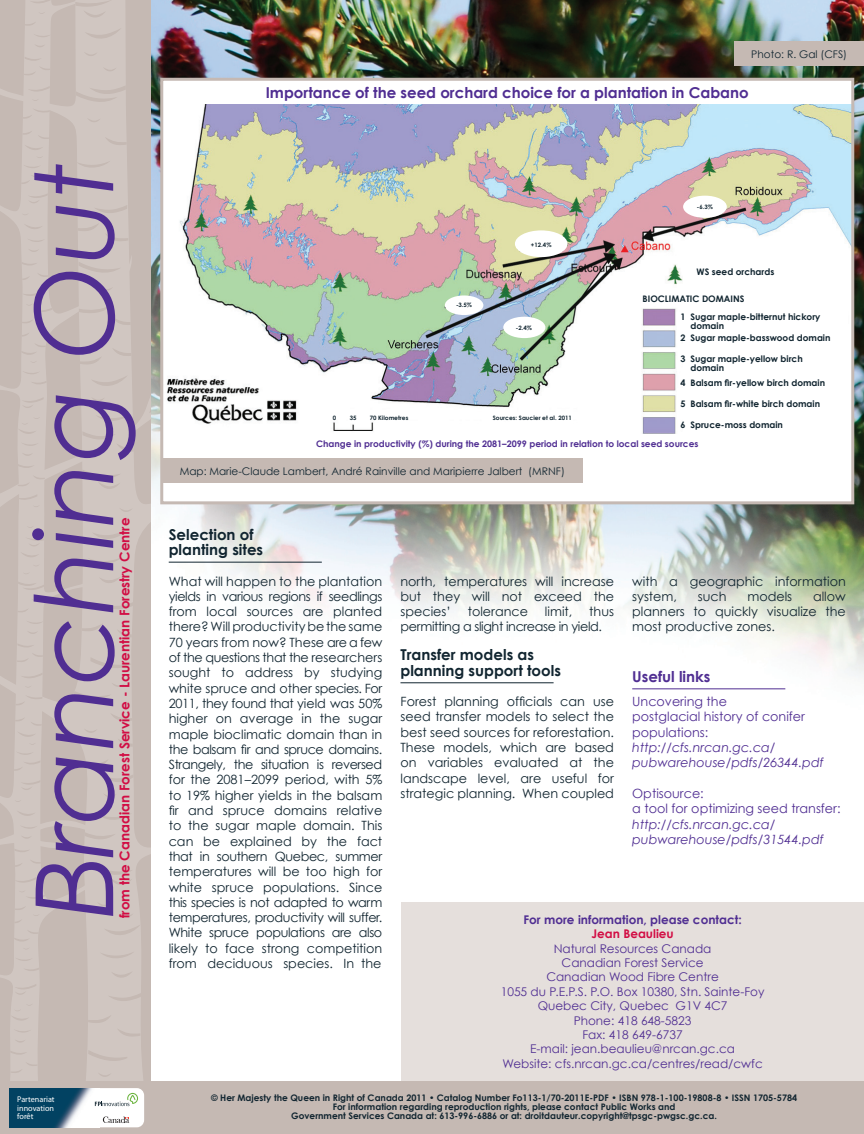
<style>
.page{position:relative;width:864px;height:1134px;background:#fff}
.page>*{position:absolute;margin:0;border:0;box-sizing:border-box;transform-origin:0 0}
.t1{font:italic 108px "Century Gothic";color:#502e92}
.t2{font:700 15px "Century Gothic";color:#502e92}
.t3{font:700 15px/15.3px "Century Gothic";color:#112530}
.t4{font:700 13.5px "Century Gothic";color:#d20d44}
.t5{font:12.75px/15.3px "Century Gothic";color:#112530;text-align:justify}
.t6{font:italic 12.75px/15.3px "Century Gothic";color:#502e92}
.t7{font:12.75px/15.3px "Century Gothic";color:#502e92}
.t8{font:12.75px/15.3px "Century Gothic";letter-spacing:-.03em;color:#112530}
.t9{font:12px/14.4px "Century Gothic";color:#502e92;text-align:center}
.t10{font:700 12px "Century Gothic";color:#502e92}
.t11{font:700 12px "Century Gothic";color:#d20d44}
.t12{font:10.5px "Century Gothic";color:#112530}
.t13{font:700 9px/9px "Century Gothic";color:#112530}
.t14{font:700 9px "Century Gothic";color:#502e92}
.t15{font:600 8.25px/8.7px "Itc Kabel";color:#fff;text-align:justify}
.t16{font:700 6px "Century Gothic";color:#112530}
</style>
<div class="page">
<img style="left:151px;top:0;width:713px;height:690px">
<div style="left:162px;top:79px;width:691px;height:424px;background:#fff"></div>
<img style="left:167px;top:105px;width:683px;height:328px">
<div style="left:160px;top:78px;width:694px;height:426px;border:3px solid #c5b9b3"></div>
<div style="left:734px;top:42px;width:130px;height:24px;background:#c5b9b3"></div>
<div style="left:445px;top:295px;width:38px;height:20px;background:#fff;border-radius:50%"></div>
<div style="left:503px;top:317px;width:42px;height:21px;background:#fff;border-radius:50%"></div>
<div style="left:515px;top:230px;width:53px;height:27px;background:#fff;border-radius:50%"></div>
<div style="left:683px;top:196px;width:44px;height:22px;background:#fff;border-radius:50%"></div>
<div style="left:163px;top:459px;width:420px;height:24px;background:#c5b9b3"></div>
<div style="left:401px;top:902px;width:463px;height:205px;background:#e5dfdc"></div>
<div style="left:0;top:0;width:151px;height:1081px;background:#c5b9b3"></div>
<svg style="left:73px;top:0;width:68px;height:1078px;background:#ccc2bd"></svg>
<svg style="left:10px;top:0;width:43px;height:1081px;background:#cbc0bb"></svg>
<div style="left:0;top:1081px;width:864px;height:53px;background:#c5b9b3"></div>
<svg style="left:10px;top:1088px;width:134px;height:39px;background:#809ead"></svg>
<div style="left:684px;top:264px;width:164px;height:172px;background:#fff"></div>
<div style="left:641px;top:291px;width:207px;height:15px;background:#fff"></div>
<hr style="left:169px;top:562px;width:153px;height:1px;background:#112530">
<hr style="left:400px;top:682px;width:154px;height:1px;background:#112530">
<hr style="left:632px;top:688px;width:153px;height:1px;background:#502e92">
<h1 class="t1" style="left:8px;top:919px;width:758px;rotate:-90deg">Branching Out</h1>
<p class="t4" style="left:116px;top:918px;width:402px;rotate:-90deg">from the Canadian Forest Service - Laurentian Forestry Centre</p>
<p class="t15" style="left:17px;top:1095px;width:39px">Partenariat innovation forêt</p>
<p class="t12" style="left:751px;top:48px;width:97px">Photo: R. Gal (CFS)</p>
<p class="t2" style="left:266px;top:83px;width:485px">Importance of the seed orchard choice for a plantation in Cabano</p>
<p class="t16" style="left:333px;top:414px;width:5px">0</p>
<p class="t16" style="left:350px;top:414px;width:8px">35</p>
<p class="t16" style="left:370px;top:414px;width:40px">70 Kilometres</p>
<p class="t16" style="left:456px;top:302px;width:18px">-3.5%</p>
<p class="t16" style="left:531px;top:241px;width:22px">+12.4%</p>
<p class="t16" style="left:516px;top:324px;width:18px">-2.4%</p>
<p class="t16" style="left:493px;top:414px;width:81px">Sources: Saucier et al. 2011</p>
<p class="t16" style="left:697px;top:203px;width:18px">-6.3%</p>
<p class="t13" style="left:697px;top:267px;width:79px">WS seed orchards</p>
<p class="t13" style="left:680px;top:290px;width:142px;line-height:18px;text-indent:-38px">BIOCLIMATIC DOMAINS<br>1 Sugar maple-bitternut hickory</p>
<p class="t13" style="left:680px;top:320px;width:152px;line-height:12px;text-indent:10px">domain<br>2 Sugar maple-basswood domain</p>
<p class="t13" style="left:690px;top:354px;width:114px;text-indent:-10px">3 Sugar maple-yellow birch domain</p>
<p class="t13" style="left:680px;top:378px;width:146px">4 Balsam fir-yellow birch domain</p>
<p class="t13" style="left:680px;top:399px;width:141px">5 Balsam fir-white birch domain</p>
<p class="t13" style="left:680px;top:420px;width:104px">6 Spruce-moss domain</p>
<p class="t14" style="left:316px;top:438px;width:384px">Change in productivity (%) during the 2081–2099 period in relation to local seed sources</p>
<p class="t12" style="left:180px;top:465px;width:387px">Map: Marie-Claude Lambert, André Rainville and Maripierre Jalbert (MRNF)</p>
<p class="t3" style="left:169px;top:526px;width:96px">Selection of planting sites</p>
<p class="t5" style="left:169px;top:573px;width:215px">What will happen to the plantation yields in various regions if seedlings from local sources are planted there? Will productivity be the same 70 years from now? These are a few of the questions that the researchers sought to address by studying white spruce and other species. For 2011, they found that yield was 50% higher on average in the sugar maple bioclimatic domain than in the balsam fir and spruce domains.<br>Strangely, the situation is reversed for the 2081–2099 period, with 5% to 19% higher yields in the balsam fir and spruce domains relative to the sugar maple domain. This can be explained by the fact that in southern Quebec, summer temperatures will be too high for white spruce populations. Since this species is not adapted to warm temperatures, productivity will suffer.<br>White spruce populations are also likely to face strong competition from deciduous species. In the</p>
<p class="t5" style="left:400px;top:573px;width:215px">north, temperatures will increase but they will not exceed the species’</p>
<p class="t5" style="left:632px;top:573px;width:215px">with a geographic information system,</p>
<p class="t5" style="left:632px;top:588px;width:215px;text-indent:181px">allow planners to quickly visualize the most productive zones.</p>
<p class="t2" style="left:632px;top:667px;width:80px">Useful links</p>
<p class="t7" style="left:632px;top:694px;width:174px">Uncovering the<br>postglacial history of conifer populations:</p>
<p class="t6" style="left:632px;top:740px;width:193px">http://cfs.nrcan.gc.ca/ pubwarehouse/pdfs/26344.pdf</p>
<p class="t7" style="left:632px;top:786px;width:210px">Optisource:<br>a tool for optimizing seed transfer:</p>
<p class="t6" style="left:632px;top:816px;width:193px">http://cfs.nrcan.gc.ca/ pubwarehouse/pdfs/31544.pdf</p>
<p class="t5" style="left:698px;top:588px;width:30px">such</p>
<p class="t5" style="left:747px;top:588px;width:46px">models</p>
<p class="t5" style="left:468px;top:604px;width:62px">tolerance</p>
<p class="t5" style="left:545px;top:604px;width:29px">limit,</p>
<p class="t8" style="left:400px;top:604px;width:215px;text-indent:189px">thus permitting a slight increase in yield.</p>
<p class="t3" style="left:400px;top:647px;width:162px">Transfer models as planning support tools</p>
<p class="t5" style="left:400px;top:694px;width:215px">Forest planning officials can use seed transfer models to select the best seed sources for reforestation.<br>These models, which are based on variables evaluated at the landscape level, are useful for strategic planning. When coupled</p>
<p class="t10" style="left:524px;top:912px;width:220px">For more information, please contact:</p>
<p class="t11" style="left:591px;top:926px;width:84px">Jean Beaulieu</p>
<p class="t9" style="left:501px;top:941px;width:265px">Natural Resources Canada<br>Canadian Forest Service<br>Canadian Wood Fibre Centre<br>1055 du P.E.P.S. P.O. Box 10380, Stn. Sainte-Foy<br>Quebec City, Quebec G1V 4C7<br>Phone: 418 648-5823<br>Fax: 418 649-6737<br>E-mail: jean.beaulieu@nrcan.gc.ca<br>Website: cfs.nrcan.gc.ca/centres/read/cwfc</p>
<p class="t13" style="left:211px;top:1093px;width:588px;text-align:center">© Her Majesty the Queen in Right of Canada 2011 • Catalog Number Fo113-1/70-2011E-PDF • ISBN 978-1-100-19808-8 • ISSN 1705-5784<br>For information regarding reproduction rights, please contact Public Works and<br>Government Services Canada at: 613-996-6886 or at: droitdauteur.copyright@tpsgc-pwgsc.gc.ca.</p>
</div>
